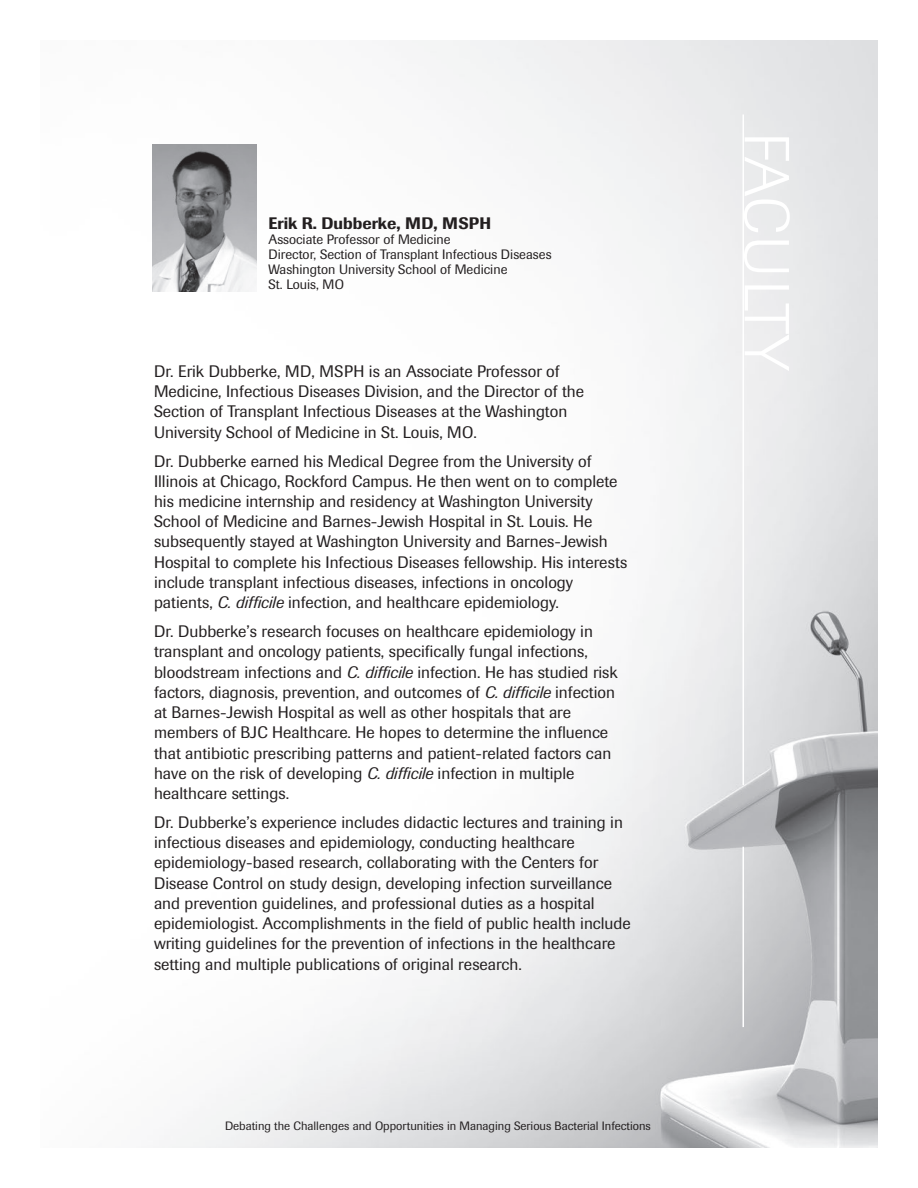
<style>
.page{position:relative;width:918px;height:1188px;background:#fff}
.page>*{position:absolute;margin:0;border:0;box-sizing:border-box;transform-origin:0 0}
.t1{font:300 62.85px "Imago";letter-spacing:.005em;color:#fff}
.t2{font:16.5px/20.2px "Imago";color:#231f20}
.t3{font:500 16.5px "Imago";color:#231f20}
.t4{font:13.5px/15px "Imago";color:#231f20}
.t5{font:12px "Imago";color:#231f20}
.s1{font-style:italic}
</style>
<div class="page">
<img style="left:152px;top:40px;width:726px;height:1107px">
<hr style="left:742px;top:114px;width:2px;height:671px;background:#fff">
<hr style="left:742px;top:847px;width:2px;height:180px;background:#fff">
<img style="left:152px;top:145px;width:105px;height:146px">
<p class="t3" style="left:269px;top:213px;width:224px">Erik R. Dubberke, MD, MSPH</p>
<p class="t4" style="left:269px;top:232px;width:284px">Associate Professor of Medicine<br>Director, Section of Transplant Infectious Diseases Washington University School of Medicine<br>St. Louis, MO</p>
<p class="t2" style="left:154px;top:361px;width:432px">Dr. Erik Dubberke, MD, MSPH is an Associate Professor of Medicine, Infectious Diseases Division, and the Director of the Section of Transplant Infectious Diseases at the Washington University School of Medicine in St. Louis, MO.</p>
<p class="t2" style="left:154px;top:451px;width:475px">Dr. Dubberke earned his Medical Degree from the University of Illinois at Chicago, Rockford Campus. He then went on to complete his medicine internship and residency at Washington University School of Medicine and Barnes-Jewish Hospital in St. Louis. He subsequently stayed at Washington University and Barnes-Jewish Hospital to complete his Infectious Diseases fellowship. His interests include transplant infectious diseases, infections in oncology patients, <span class="s1">C. difficile</span> infection, and healthcare epidemiology.</p>
<p class="t2" style="left:154px;top:621px;width:465px">Dr. Dubberke’s research focuses on healthcare epidemiology in transplant and oncology patients, specifically fungal infections, bloodstream infections and <span class="s1">C. difficile</span> infection. He has studied risk factors, diagnosis, prevention, and outcomes of <span class="s1">C. difficile</span> infection at Barnes-Jewish Hospital as well as other hospitals that are members of BJC Healthcare. He hopes to determine the influence that antibiotic prescribing patterns and patient-related factors can have on the risk of developing <span class="s1">C. difficile</span> infection in multiple healthcare settings.</p>
<p class="t2" style="left:154px;top:812px;width:478px">Dr. Dubberke’s experience includes didactic lectures and training in infectious diseases and epidemiology, conducting healthcare epidemiology-based research, collaborating with the Centers for Disease Control on study design, developing infection surveillance and prevention guidelines, and professional duties as a hospital epidemiologist. Accomplishments in the field of public health include writing guidelines for the prevention of infections in the healthcare setting and multiple publications of original research.</p>
<p class="t5" style="left:225px;top:1119px;width:427px">Debating the Challenges and Opportunities in Managing Serious Bacterial Infections</p>
<h1 class="t1" style="left:802px;top:132px;width:241px;rotate:90deg">FACULTY</h1>
</div>
